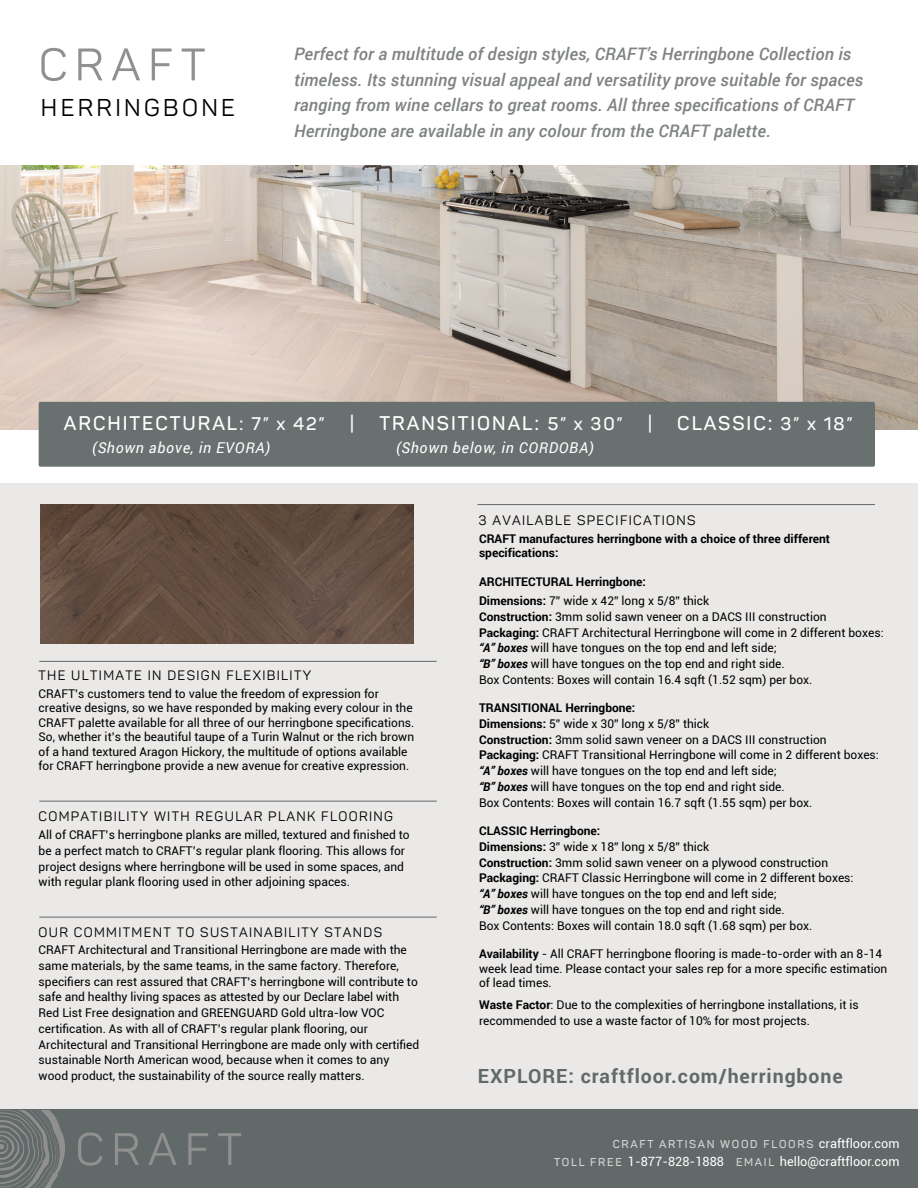
<style>
.page{position:relative;width:918px;height:1188px;background:#fff}
.page>*{position:absolute;margin:0;border:0;box-sizing:border-box;transform-origin:0 0}
.t1{font:24px "Panton";letter-spacing:.14em;color:#000}
.t2{font:600 19.5px "Panton";letter-spacing:.1em;color:#fff}
.t3{font:700 19.5px "Roboto";letter-spacing:.05em;color:#626969}
.t4{font:600 18px "Panton";color:#fff}
.t5{font:italic 500 17.25px/25.5px "Roboto";letter-spacing:.01em;color:#808383}
.t6{font:italic 15px "Roboto";letter-spacing:.05em;color:#fff}
.t7{font:13.5px "Panton";letter-spacing:.1em;color:#000}
.t8{font:12.75px "Roboto";color:#fff}
.t9{font:12px/15.8px "Roboto";color:#000}
.t10{font:700 12px/14.4px "Roboto";color:#000}
.t11{font:600 11.25px "Panton";letter-spacing:.15em;color:#d4d4d4}
.s1{font-size:18px}
.s2{font-size:21px}
.s3{font-weight:400}
.s4{font-weight:700}
.s5{font-weight:700;font-style:italic}
.s6{font-family:"Roboto";font-weight:400;font-size:12.75px;color:#fff}
.s7{font-family:"Panton";font-weight:600;font-size:11.25px;color:#d4d4d4}
</style>
<div class="page">
<img style="left:1px;top:166px;width:917px;height:263px">
<div style="left:0;top:484px;width:918px;height:634px;background:#eae9e8"></div>
<div style="left:0;top:1110px;width:918px;height:78px;background:#626969"></div>
<svg style="left:0;top:1110px;width:241px;height:78px"></svg>
<hr style="left:39px;top:801px;width:398px;height:1px;background:#626969">
<hr style="left:39px;top:661px;width:398px;height:1px;background:#626969">
<hr style="left:477px;top:504px;width:398px;height:1px;background:#626969">
<hr style="left:39px;top:917px;width:398px;height:1px;background:#626969">
<div style="left:39px;top:402px;width:836px;height:65px;background:#697070;border-radius:2px"></div>
<svg style="left:41px;top:48px;width:164px;height:33px"></svg>
<img style="left:40px;top:505px;width:373px;height:138px">
<h1 class="t1" style="left:41px;top:92px;width:196px">HERRINGBONE</h1>
<p class="t5" style="left:294px;top:40px;width:571px">Perfect for a multitude of design styles, CRAFT’s Herringbone Collection is timeless. Its stunning visual appeal and versatility prove suitable for spaces ranging from wine cellars to great rooms. All three specifications of CRAFT Herringbone are available in any colour from the CRAFT palette.</p>
<h2 class="t2" style="left:64px;top:411px;width:262px">ARCHITECTURAL: <span class="s1">7” x 42”</span></h2>
<h3 class="t4" style="left:350px;top:413px;width:5px">|</h3>
<h2 class="t2" style="left:379px;top:411px;width:245px">TRANSITIONAL<span class="s2">:</span> <span class="s1">5” x 30”</span></h2>
<h3 class="t4" style="left:648px;top:413px;width:5px">|</h3>
<h2 class="t2" style="left:677px;top:411px;width:177px">CLASSIC<span class="s2">:</span> <span class="s1">3” x 18”</span></h2>
<p class="t6" style="left:92px;top:437px;width:180px">(Shown above, in EVORA)</p>
<p class="t6" style="left:396px;top:437px;width:199px">(Shown below, in CORDOBA)</p>
<p class="t7" style="left:38px;top:667px;width:274px">THE ULTIMATE IN DESIGN FLEXIBILITY</p>
<p class="t9" style="left:39px;top:686px;width:377px;line-height:14.4px">CRAFT’s customers tend to value the freedom of expression for creative designs, so we have responded by making every colour in the CRAFT palette available for all three of our herringbone specifications.<br>So, whether it’s the beautiful taupe of a Turin Walnut or the rich brown of a hand textured Aragon Hickory, the multitude of options available for CRAFT herringbone provide a new avenue for creative expression.</p>
<p class="t7" style="left:38px;top:808px;width:356px">COMPATIBILITY WITH REGULAR PLANK FLOORING</p>
<p class="t9" style="left:39px;top:827px;width:373px">All of CRAFT’s herringbone planks are milled, textured and finished to be a perfect match to CRAFT’s regular plank flooring. This allows for project designs where herringbone will be used in some spaces, and with regular plank flooring used in other adjoining spaces.</p>
<p class="t7" style="left:38px;top:924px;width:345px">OUR COMMITMENT TO SUSTAINABILITY STANDS</p>
<p class="t9" style="left:39px;top:942px;width:382px">CRAFT Architectural and Transitional Herringbone are made with the same materials, by the same teams, in the same factory. Therefore, specifiers can rest assured that CRAFT’s herringbone will contribute to safe and healthy living spaces as attested by our Declare label with Red List Free designation and GREENGUARD Gold ultra-low VOC certification. As with all of CRAFT’s regular plank flooring, our Architectural and Transitional Herringbone are made only with certified sustainable North American wood, because when it comes to any wood product, the sustainability of the source really matters.</p>
<p class="t7" style="left:478px;top:512px;width:219px">3 AVAILABLE SPECIFICATIONS</p>
<p class="t10" style="left:479px;top:531px;width:353px">CRAFT manufactures herringbone with a choice of three different specifications:</p>
<p class="t10" style="left:479px;top:571px;width:232px;line-height:19.5px">ARCHITECTURAL Herringbone:<br>Dimensions: <span class="s3">7” wide x 42” long x 5/8” thick</span></p>
<p class="t9" style="left:479px;top:608px;width:406px"><span class="s4">Construction:</span> 3mm solid sawn veneer on a DACS III construction <span class="s4">Packaging:</span> CRAFT Architectural Herringbone will come in 2 different boxes: <span class="s5">“A” boxes</span> will have tongues on the top end and left side;<br><span class="s5">“B” boxes</span> will have tongues on the top end and right side.<br>Box Contents: Boxes will contain 16.4 sqft (1.52 sqm) per box.</p>
<p class="t9" style="left:479px;top:700px;width:401px"><span class="s4">TRANSITIONAL Herringbone:<br>Dimensions:</span> 5” wide x 30” long x 5/8” thick<br><span class="s4">Construction:</span> 3mm solid sawn veneer on a DACS III construction <span class="s4">Packaging:</span> CRAFT Transitional Herringbone will come in 2 different boxes: <span class="s5">“A” boxes</span> will have tongues on the top end and left side;<br><span class="s5">“B” boxes</span> will have tongues on the top end and right side.<br>Box Contents: Boxes will contain 16.7 sqft (1.55 sqm) per box.</p>
<p class="t9" style="left:479px;top:823px;width:376px"><span class="s4">CLASSIC Herringbone:<br>Dimensions:</span> 3” wide x 18” long x 5/8” thick<br><span class="s4">Construction:</span> 3mm solid sawn veneer on a plywood construction <span class="s4">Packaging:</span> CRAFT Classic Herringbone will come in 2 different boxes: <span class="s5">“A” boxes</span> will have tongues on the top end and left side;<br><span class="s5">“B” boxes</span> will have tongues on the top end and right side.<br>Box Contents: Boxes will contain 18.0 sqft (1.68 sqm) per box.</p>
<p class="t9" style="left:479px;top:946px;width:410px;line-height:14.4px"><span class="s4">Availability</span> - All CRAFT herringbone flooring is made-to-order with an 8-14 week lead time. Please contact your sales rep for a more specific estimation of lead times.</p>
<p class="t9" style="left:479px;top:997px;width:381px"><span class="s4">Waste Factor</span>: Due to the complexities of herringbone installations, it is recommended to use a waste factor of 10% for most projects.</p>
<h2 class="t3" style="left:478px;top:1062px;width:366px">EXPLORE: craftfloor.com/herringbone</h2>
<p class="t11" style="left:613px;top:1137px;width:288px">CRAFT ARTISAN WOOD FLOORS <span class="s6">craftfloor.com</span></p>
<p class="t8" style="left:554px;top:1152px;width:347px"><span class="s7">TOL L FREE</span> 1-877-828-1888 <span class="s7">EMAI L</span> hello@craftfloor.com</p>
</div>
